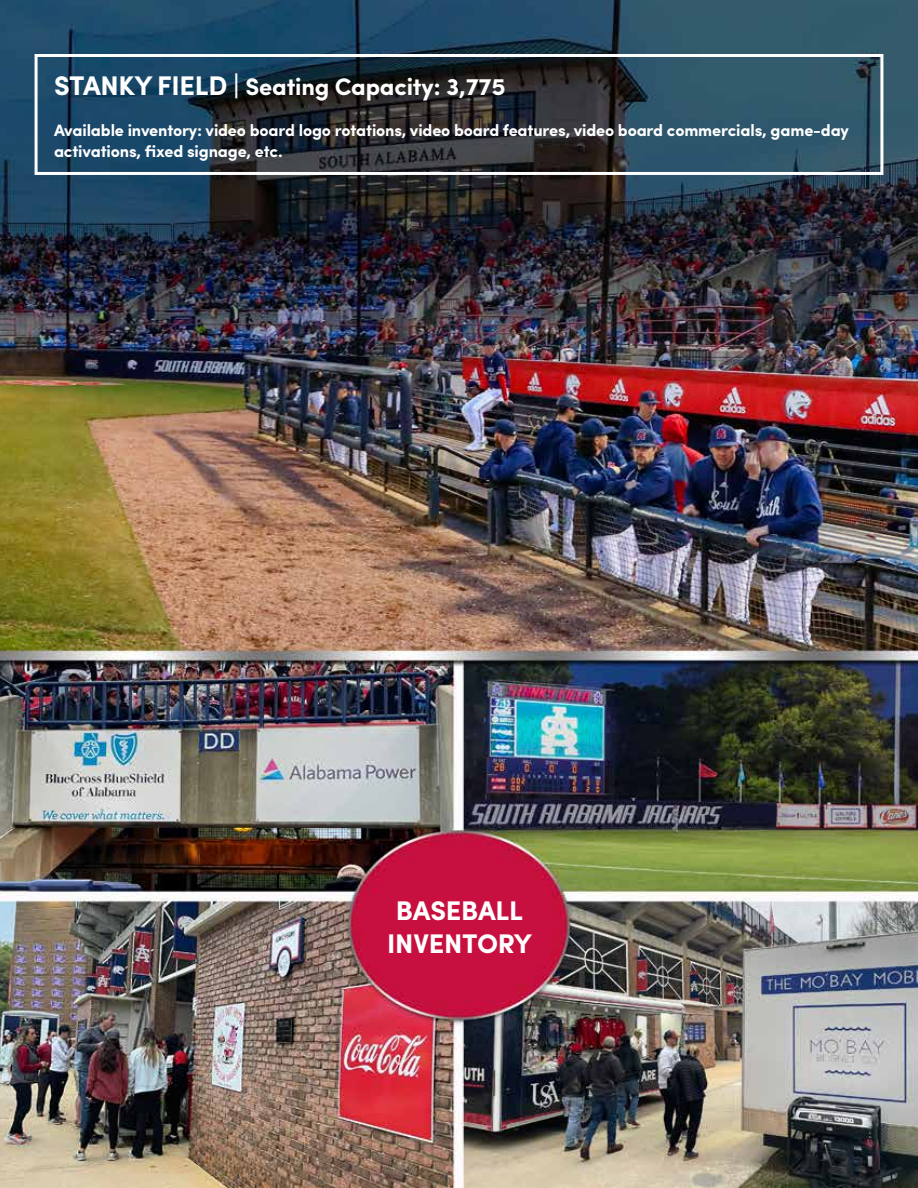
<style>
.page{position:relative;width:918px;height:1188px;background:#fff}
.page>*{position:absolute;margin:0;border:0;box-sizing:border-box;transform-origin:0 0}
.t1{font:700 27px/32.4px "Sofia Pro";letter-spacing:-.01em;color:#fff;text-align:center}
.t2{font:700 24px "Sofia Pro";letter-spacing:-.01em;color:#fff}
.t3{font:700 16.5px/21px "Sofia Pro";letter-spacing:-.01em;color:#fff}
.s1{font-size:27px}
</style>
<div class="page">
<img style="left:0;top:0;width:918px;height:1188px">
<div style="left:35px;top:54px;width:848px;height:121px;border:3px solid #fff"></div>
<h2 class="t2" style="left:54px;top:68px;width:453px"><span class="s1">STANKY FIELD |</span> Seating Capacity: 3,775</h2>
<p class="t3" style="left:54px;top:119px;width:797px">Available inventory: video board logo rotations, video board features, video board commercials, game-day activations, fixed signage, etc.</p>
<h1 class="t1" style="left:387px;top:893px;width:146px">BASEBALL<br>INVENTORY</h1>
</div>
